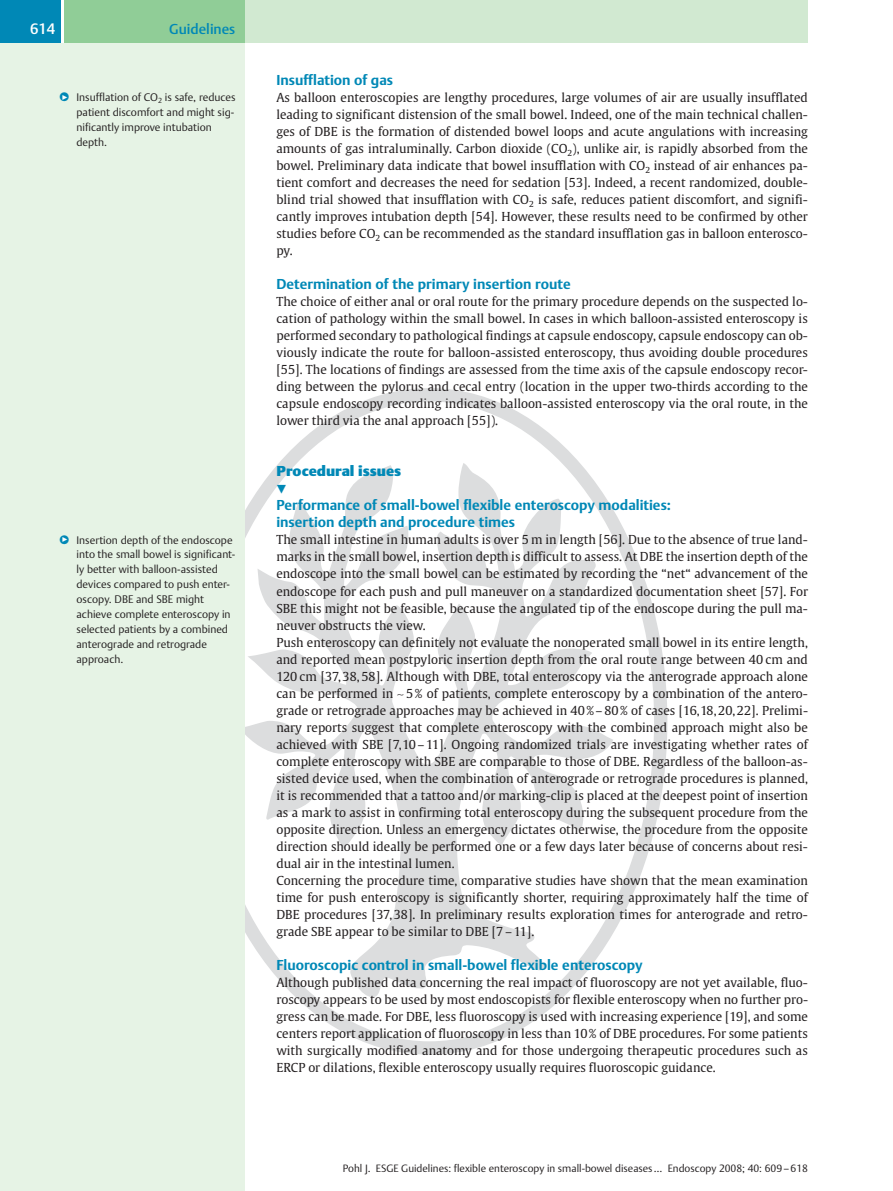
<style>
.page{position:relative;width:893px;height:1191px;background:#fff}
.page>*{position:absolute;margin:0;border:0;box-sizing:border-box;transform-origin:0 0}
.t1{font:15px "Adv PS.AT57014 T";color:#fff}
.t2{font:14.25px/17px "Adv PS.AT57016 T";color:#0088b6}
.t3{font:14.25px "Adv PS.AT57018 T";color:#0088b6}
.t4{font:14.25px "Adv PS.AT57014 T";color:#0088b6}
.t5{font:12.3px/17px "Adv PS THGULREG";color:#231f20;text-align:justify}
.t6{font:11.25px "Adv Pi 3";color:#0088b6;scale:.9 1}
.t7{font:10.8px/14.9px "Adv PS.AT57012 T";color:#231f20}
.t8{font:10.5px "Adv PS.AT57012 T";color:#231f20}
.s1{font-family:"Adv PS ZD";font-size:12.3px;color:#0088b6}
.s2{font-family:"Adv PS SY"}
</style>
<div class="page">
<svg style="left:244px;top:388px;width:423px;height:666px"></svg>
<div style="left:0;top:43px;width:244px;height:1147px;background:#e6f3e5"></div>
<div style="left:64px;top:0;width:744px;height:43px;background:#d1e9d1"></div>
<div style="left:64px;top:0;width:180px;height:43px;background:#90cd97"></div>
<div style="left:0;top:0;width:64px;height:43px;background:#0088b6"></div>
<hr style="left:62px;top:0;width:2px;height:43px;background:#fff">
<p class="t1" style="left:30px;top:22px;width:27px">614</p>
<p class="t4" style="left:169px;top:23px;width:68px">Guidelines</p>
<p class="t7" style="left:77px;top:91px;width:161px;text-indent:-17px"><span class="s1">l</span><sup>"</sup> Insufflation of CO<sub>2</sub> is safe, reduces patient discomfort and might sig&shy;nificantly improve intubation depth.</p>
<p class="t7" style="left:77px;top:533px;width:160px;text-indent:-17px"><span class="s1">l</span><sup>"</sup> Insertion depth of the endoscope into the small bowel is significant&shy;ly better with balloon-assisted devices compared to push enter&shy;oscopy. DBE and SBE might achieve complete enteroscopy in selected patients by a combined anterograde and retrograde approach.</p>
<p class="t2" style="left:276px;top:73px;width:118px">Insufflation of gas</p>
<p class="t5" style="left:276px;top:90px;width:533px">As balloon enteroscopies are lengthy procedures, large volumes of air are usually insufflated leading to significant distension of the small bowel. Indeed, one of the main technical challen&shy;ges of DBE is the formation of distended bowel loops and acute angulations with increasing amounts of gas intraluminally. Carbon dioxide (CO<sub>2</sub>), unlike air, is rapidly absorbed from the bowel. Preliminary data indicate that bowel insufflation with CO<sub>2</sub> instead of air enhances pa&shy;tient comfort and decreases the need for sedation [53]. Indeed, a recent randomized, double&shy;blind trial showed that insufflation with CO<sub>2</sub> is safe, reduces patient discomfort, and signifi&shy;cantly improves intubation depth [54]. However, these results need to be confirmed by other studies before CO<sub>2</sub> can be recommended as the standard insufflation gas in balloon enterosco&shy;py.</p>
<p class="t2" style="left:276px;top:277px;width:296px">Determination of the primary insertion route</p>
<p class="t5" style="left:276px;top:294px;width:533px">The choice of either anal or oral route for the primary procedure depends on the suspected lo&shy;cation of pathology within the small bowel. In cases in which balloon-assisted enteroscopy is performed secondary to pathological findings at capsule endoscopy, capsule endoscopy can ob&shy;viously indicate the route for balloon-assisted enteroscopy, thus avoiding double procedures [55]. The locations of findings are assessed from the time axis of the capsule endoscopy recor&shy;ding between the pylorus and cecal entry (location in the upper two-thirds according to the capsule endoscopy recording indicates balloon-assisted enteroscopy via the oral route, in the lower third via the anal approach [55]).</p>
<p class="t3" style="left:276px;top:465px;width:126px">Procedural issues</p>
<p class="t6" style="left:276px;top:481px;width:13px">!</p>
<p class="t2" style="left:276px;top:498px;width:396px">Performance of small-bowel flexible enteroscopy modalities: insertion depth and procedure times</p>
<p class="t5" style="left:276px;top:532px;width:533px;text-align:left">The small intestine in human adults is over 5 m in length [56]. Due to the absence of true land&shy;marks in the small bowel, insertion depth is difficult to assess. At DBE the insertion depth of the endoscope into the small bowel can be estimated by recording the “net“ advancement of the endoscope for each push and pull maneuver on a standardized documentation sheet [57]. For SBE this might not be feasible, because the angulated tip of the endoscope during the pull ma&shy;neuver obstructs the view.<br>Push enteroscopy can definitely not evaluate the nonoperated small bowel in its entire length, and reported mean postpyloric insertion depth from the oral route range between 40 cm and 120 cm [37, 38, 58]. Although with DBE, total enteroscopy via the anterograde approach alone can be performed in <span class="s2">~</span> 5% of patients, complete enteroscopy by a combination of the antero&shy;grade or retrograde approaches may be achieved in 40 % – 80 % of cases [16,18, 20, 22]. Prelimi&shy;nary reports suggest that complete enteroscopy with the combined approach might also be achieved with SBE [7,10 – 11]. Ongoing randomized trials are investigating whether rates of complete enteroscopy with SBE are comparable to those of DBE. Regardless of the balloon-as&shy;sisted device used, when the combination of anterograde or retrograde procedures is planned, it is recommended that a tattoo and/or marking-clip is placed at the deepest point of insertion as a mark to assist in confirming total enteroscopy during the subsequent procedure from the opposite direction. Unless an emergency dictates otherwise, the procedure from the opposite direction should ideally be performed one or a few days later because of concerns about resi&shy;dual air in the intestinal lumen.<br>Concerning the procedure time, comparative studies have shown that the mean examination time for push enteroscopy is significantly shorter, requiring approximately half the time of DBE procedures [37, 38]. In preliminary results exploration times for anterograde and retro&shy;grade SBE appear to be similar to DBE [7 – 11].</p>
<p class="t2" style="left:276px;top:957px;width:368px">Fluoroscopic control in small-bowel flexible enteroscopy</p>
<p class="t5" style="left:276px;top:974px;width:533px">Although published data concerning the real impact of fluoroscopy are not yet available, fluo&shy;roscopy appears to be used by most endoscopists for flexible enteroscopy when no further pro&shy;gress can be made. For DBE, less fluoroscopy is used with increasing experience [19], and some centers report application of fluoroscopy in less than 10% of DBE procedures. For some patients with surgically modified anatomy and for those undergoing therapeutic procedures such as ERCP or dilations, flexible enteroscopy usually requires fluoroscopic guidance.</p>
<p class="t8" style="left:343px;top:1163px;width:467px">Pohl J. ESGE Guidelines: flexible enteroscopy in small-bowel diseases… Endoscopy 2008; 40: 609 – 618</p>
</div>
